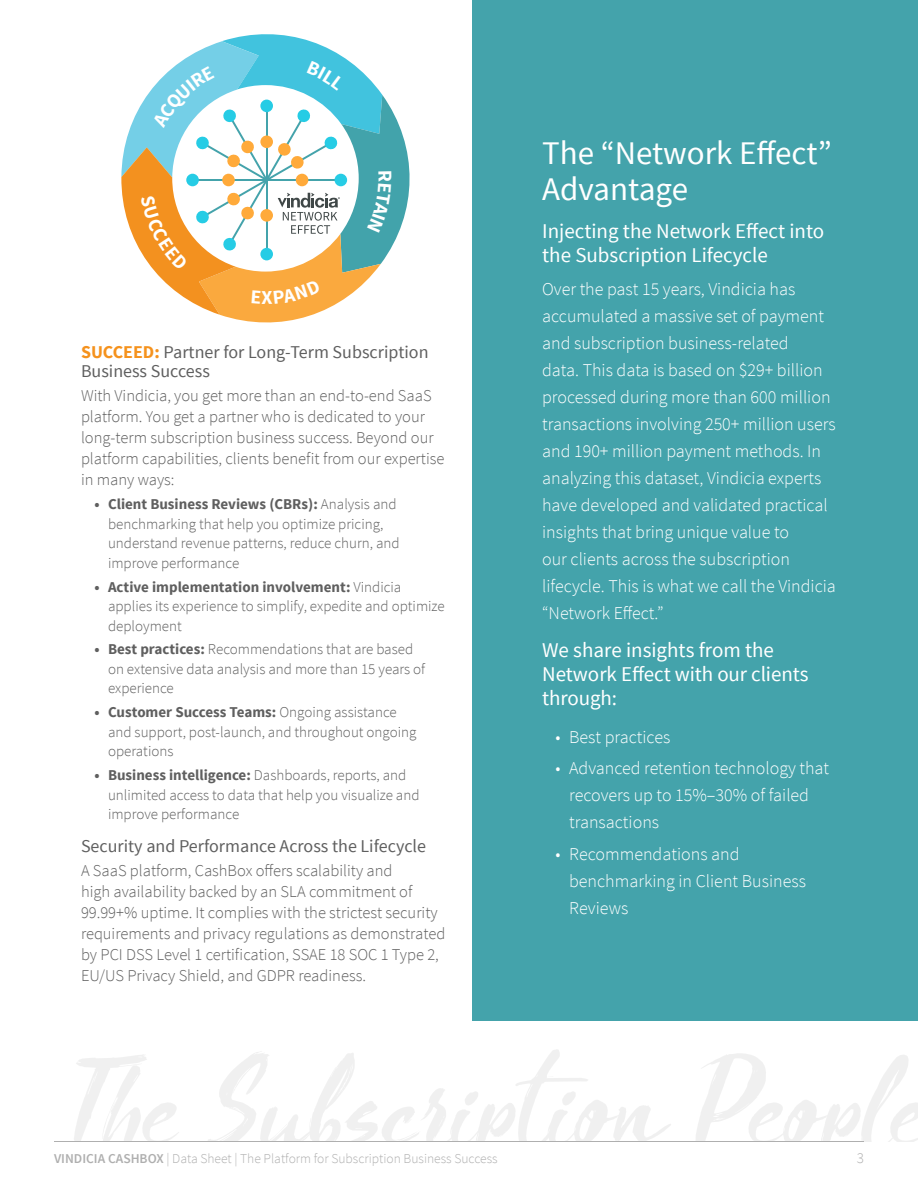
<style>
.page{position:relative;width:918px;height:1188px;background:#fff}
.page>*{position:absolute;margin:0;border:0;box-sizing:border-box;transform-origin:0 0}
.Sidebar_Header{font:33px/36px "Source Sans Pro";color:#fff}
.Sidebar_Subheader{font:21px/24px "Source Sans Pro";color:#fff}
.Sidebar_Paragraph{font:300 18px/27px "Source Sans Pro";color:#fff}
.Sidebar_Bullets{font:300 18px/27px "Source Sans Pro";color:#fff}
.Spread___Subhead_3{font:18px/19.5px "Source Sans Pro";color:#5f5f5f}
.Paragraph_General{font:300 16.5px/21px "Source Sans Pro";color:#5f5f5f}
.Bullets{font:300 15px/19.5px "Source Sans Pro";color:#5f5f5f}
.t1{font:300 15px "Source Sans Pro";color:#afafaf}
.t2{font:300 13.5px "Source Sans Pro";color:#afafaf}
.s1{font-weight:700;color:#f5921d}
.s2{font-weight:700}
.s3{font-weight:600}
</style>
<div class="page">
<hr style="left:54px;top:1141px;width:810px;height:1px;background:#afafaf">
<div style="left:472px;top:0;width:446px;height:1021px;background:#44a3ab"></div>
<svg style="left:121px;top:34px;width:289px;height:289px"></svg>
<p class="Spread___Subhead_3" style="left:81px;top:342px;width:349px"><span class="s1">SUCCEED:</span> Partner for Long-Term Subscription<br>Business Success</p>
<p class="Paragraph_General" style="left:81px;top:386px;width:365px">With Vindicia, you get more than an end-to-end SaaS platform. You get a partner who is dedicated to your long-term subscription business success. Beyond our platform capabilities, clients benefit from our expertise in many ways:</p>
<p class="Bullets" style="left:108px;top:495px;width:293px;text-indent:-14px"><span class="s2">• Client Business Reviews (CBRs):</span> Analysis and benchmarking that help you optimize pricing, understand revenue patterns, reduce churn, and improve performance</p>
<p class="Bullets" style="left:108px;top:577px;width:338px;text-indent:-14px"><span class="s2">• Active implementation involvement:</span> Vindicia applies its experience to simplify, expedite and optimize deployment</p>
<p class="Bullets" style="left:108px;top:640px;width:319px;text-indent:-14px"><span class="s2">• Best practices:</span> Recommendations that are based on extensive data analysis and more than 15 years of experience</p>
<p class="Bullets" style="left:108px;top:703px;width:310px;text-indent:-14px"><span class="s2">• Customer Success Teams:</span> Ongoing assistance and support, post-launch, and throughout ongoing operations</p>
<p class="Bullets" style="left:108px;top:765px;width:313px;text-indent:-14px"><span class="s2">• Business intelligence:</span> Dashboards, reports, and unlimited access to data that help you visualize and improve performance</p>
<p class="Spread___Subhead_3" style="left:81px;top:837px;width:347px">Security and Performance Across the Lifecycle</p>
<p class="Paragraph_General" style="left:81px;top:860px;width:366px">A SaaS platform, CashBox offers scalability and<br>high availability backed by an SLA commitment of 99.99+% uptime. It complies with the strictest security requirements and privacy regulations as demonstrated by PCI DSS Level 1 certification, SSAE 18 SOC 1 Type 2, EU/US Privacy Shield, and GDPR readiness.</p>
<p class="Sidebar_Header" style="left:542px;top:136px;width:291px">The “Network Effect”<br>Advantage</p>
<p class="Sidebar_Subheader" style="left:542px;top:219px;width:284px">Injecting the Network Effect into the Subscription Lifecycle</p>
<p class="Sidebar_Paragraph" style="left:542px;top:276px;width:295px">Over the past 15 years, Vindicia has accumulated a massive set of payment and subscription business-related<br>data. This data is based on $29+ billion processed during more than 600 million transactions involving 250+ million users and 190+ million payment methods. In analyzing this dataset, Vindicia experts have developed and validated practical insights that bring unique value to<br>our clients across the subscription lifecycle. This is what we call the Vindicia “Network Effect.”</p>
<p class="Sidebar_Subheader" style="left:542px;top:638px;width:268px">We share insights from the<br>Network Effect with our clients through:</p>
<p class="Sidebar_Bullets" style="left:556px;top:724px;width:116px">• Best practices</p>
<p class="Sidebar_Bullets" style="left:569px;top:755px;width:262px;text-indent:-14px">• Advanced retention technology that recovers up to 15%–30% of failed transactions</p>
<p class="Sidebar_Bullets" style="left:569px;top:840px;width:238px;text-indent:-14px">• Recommendations and benchmarking in Client Business<br>Reviews</p>
<p class="t2" style="left:54px;top:1150px;width:445px"><span class="s3">VINDICIA CASHBOX</span> | Data Sheet | The Platform for Subscription Business Success</p>
<p class="t1" style="left:857px;top:1148px;width:9px">3</p>
</div>
